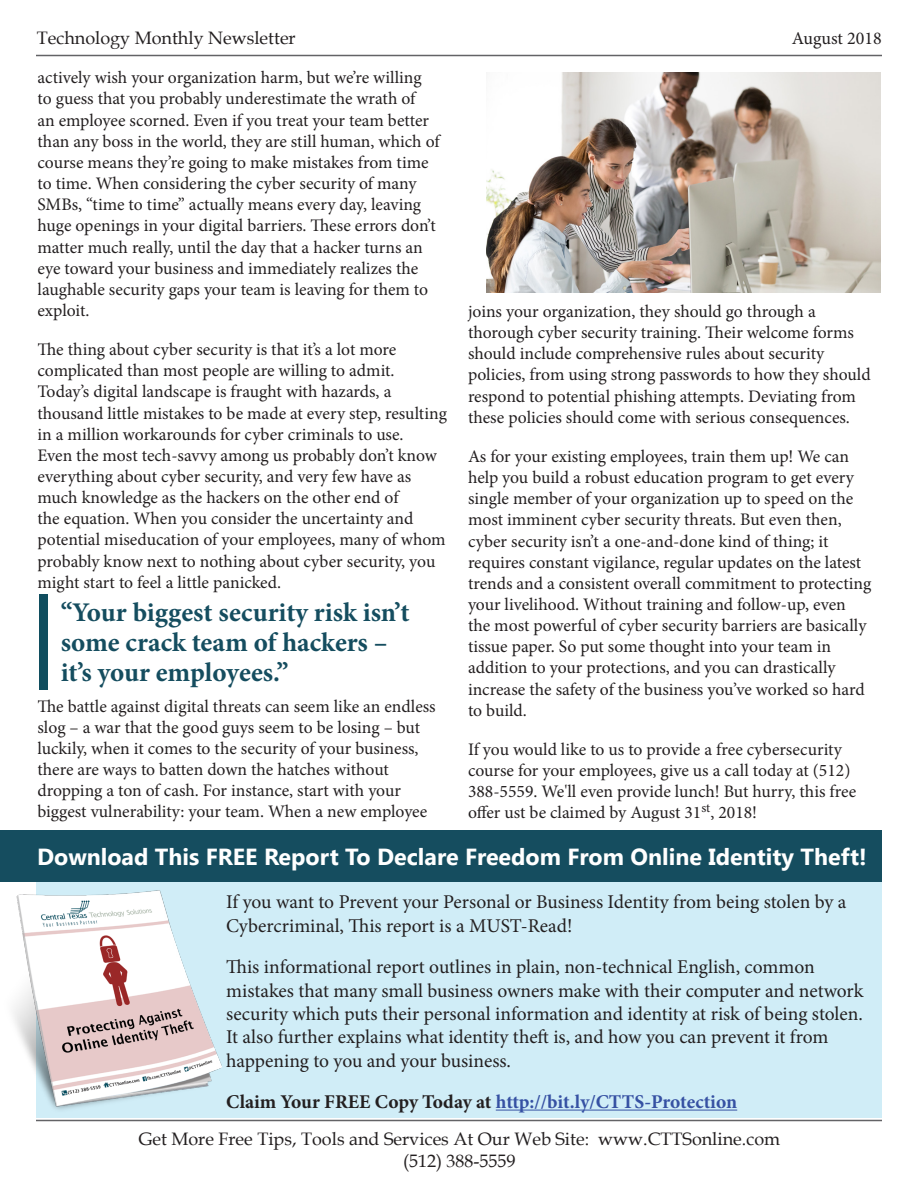
<style>
.page{position:relative;width:918px;height:1188px;background:#fff}
.page>*{position:absolute;margin:0;border:0;box-sizing:border-box;transform-origin:0 0}
.t1{font:700 27px/30px "Minion Pro";color:#154d5f}
.t2{font:700 23.25px "Lao UI";color:#fff}
.t3{font:19.5px/23.4px "Minion Pro";letter-spacing:-.005em;color:#231f20}
.t4{font:700 19.5px "Minion Pro";letter-spacing:-.005em;color:#3651a3}
.t5{font:18px "Book Antiqua";color:#231f20}
.t6{font:18px "Minion Pro";color:#231f20}
.t7{font:17.7px/21.1px "Minion Pro";color:#231f20}
.s1{color:#231f20}
</style>
<div class="page">
<hr style="left:36px;top:1120px;width:846px;height:1px;background:#636366">
<hr style="left:36px;top:55px;width:846px;height:1px;background:#636366">
<div style="left:39px;top:594px;width:8px;height:95px;background:#104e5f"></div>
<img style="left:486px;top:72px;width:394px;height:221px">
<div style="left:36px;top:837px;width:846px;height:281px;background:#d0edf7"></div>
<hr style="left:496px;top:1110px;width:241px;height:1px;background:#3651a3">
<div style="left:0;top:831px;width:882px;height:51px;background:#154d5f"></div>
<img style="left:13px;top:890px;width:209px;height:220px">
<p class="t5" style="left:37px;top:25px;width:260px">Technology Monthly Newsletter</p>
<p class="t6" style="left:792px;top:26px;width:91px">August 2018</p>
<p class="t7" style="left:38px;top:67px;width:404px">actively wish your organization harm, but we’re willing to guess that you probably underestimate the wrath of<br>an employee scorned. Even if you treat your team better than any boss in the world, they are still human, which of course means they’re going to make mistakes from time to time. When considering the cyber security of many SMBs, “time to time” actually means every day, leaving huge openings in your digital barriers. These errors don’t matter much really, until the day that a hacker turns an eye toward your business and immediately realizes the laughable security gaps your team is leaving for them to exploit.</p>
<p class="t7" style="left:38px;top:339px;width:411px">The thing about cyber security is that it’s a lot more complicated than most people are willing to admit.<br>Today’s digital landscape is fraught with hazards, a thousand little mistakes to be made at every step, resulting in a million workarounds for cyber criminals to use.<br>Even the most tech-savvy among us probably don’t know everything about cyber security, and very few have as much knowledge as the hackers on the other end of<br>the equation. When you consider the uncertainty and potential miseducation of your employees, many of whom probably know next to nothing about cyber security, you might start to feel a little panicked.</p>
<p class="t7" style="left:468px;top:301px;width:404px">joins your organization, they should go through a thorough cyber security training. Their welcome forms should include comprehensive rules about security policies, from using strong passwords to how they should respond to potential phishing attempts. Deviating from these policies should come with serious consequences.</p>
<p class="t7" style="left:468px;top:446px;width:405px">As for your existing employees, train them up! We can help you build a robust education program to get every single member of your organization up to speed on the most imminent cyber security threats. But even then, cyber security isn’t a one-and-done kind of thing; it requires constant vigilance, regular updates on the latest trends and a consistent overall commitment to protecting your livelihood. Without training and follow-up, even the most powerful of cyber security barriers are basically tissue paper. So put some thought into your team in addition to your protections, and you can drastically increase the safety of the business you’ve worked so hard to build.</p>
<p class="t7" style="left:468px;top:739px;width:390px">If you would like to us to provide a free cybersecurity course for your employees, give us a call today at (512)<br>388-5559. We'll even provide lunch! But hurry, this free offer ust be claimed by August 31<sup>st</sup>, 2018!</p>
<p class="t1" style="left:61px;top:597px;width:351px">“Your biggest security risk isn’t some crack team of hackers –</p>
<p class="t1" style="left:61px;top:657px;width:229px">it’s your employees.”</p>
<p class="t7" style="left:38px;top:695px;width:400px">The battle against digital threats can seem like an endless slog – a war that the good guys seem to be losing – but luckily, when it comes to the security of your business, there are ways to batten down the hatches without dropping a ton of cash. For instance, start with your biggest vulnerability: your team. When a new employee</p>
<p class="t2" style="left:37px;top:841px;width:831px">Download This FREE Report To Declare Freedom From Online Identity Theft!</p>
<p class="t3" style="left:226px;top:890px;width:622px">If you want to Prevent your Personal or Business Identity from being stolen by a<br>Cybercriminal, This report is a MUST-Read!</p>
<p class="t3" style="left:226px;top:955px;width:639px">This informational report outlines in plain, non-technical English, common mistakes that many small business owners make with their computer and network security which puts their personal information and identity at risk of being stolen.<br>It also further explains what identity theft is, and how you can prevent it from happening to you and your business.</p>
<p class="t4" style="left:226px;top:1088px;width:513px"><span class="s1">Claim Your FREE Copy Today at</span> http://bit.ly/CTTS-Protection</p>
<p class="t5" style="left:139px;top:1127px;width:643px">Get More Free Tips, Tools and Services At Our Web Site: www.CTTSonline.com</p>
<p class="t5" style="left:403px;top:1148px;width:114px">(512) 388-5559</p>
</div>
